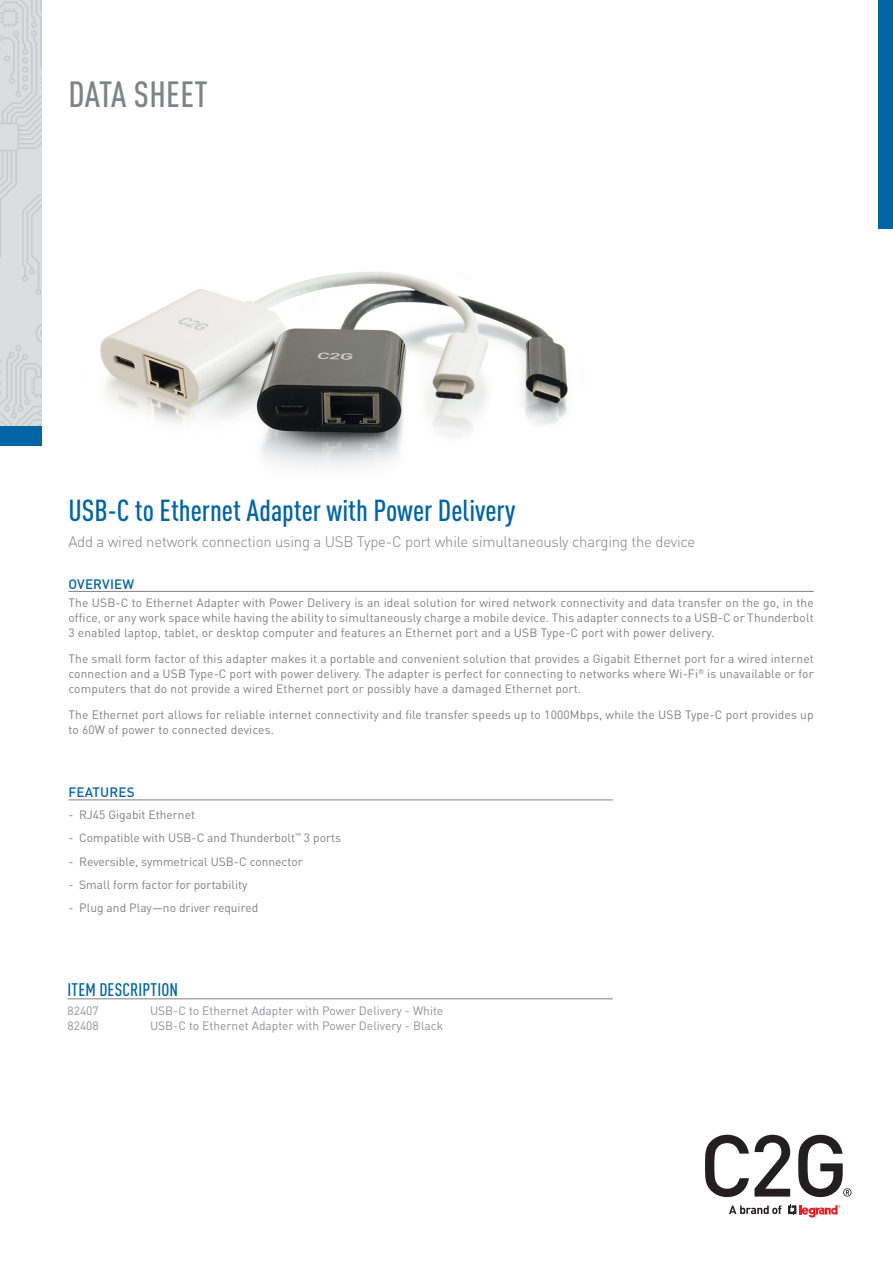
<style>
.page{position:relative;width:893px;height:1263px;background:#fff}
.page>*{position:absolute;margin:0;border:0;box-sizing:border-box;transform-origin:0 0}
.t1{font:500 condensed 36px "DIN Pro";letter-spacing:.01em;color:#808285}
.Product_Header{font:500 condensed 30px "DIN Pro";color:#0065a4}
.Characteristics_Sect{font:500 condensed 18px "DIN Pro";letter-spacing:.01em;color:#0065a4}
.Product_Header-2{font:300 15px "DIN Pro";letter-spacing:-.015em;color:#808083}
.Characteristics_Sect-2{font:500 13.5px "DIN Pro";letter-spacing:.01em;color:#0065a4}
.Main_Body_Copy{font:12px/15px "DIN Pro";letter-spacing:.01em;color:#808083;text-align:justify}
.Header_Bullets{font:12px "DIN Pro";color:#808083}
.Item_Description_MSR{font:12px "DIN Pro";color:#919195}
</style>
<div class="page">
<div style="left:0;top:0;width:41px;height:445px;background:#dcdddf"></div>
<svg style="left:0;top:324px;width:41px;height:102px"></svg>
<svg style="left:0;top:0;width:41px;height:295px"></svg>
<div style="left:878px;top:0;width:15px;height:229px;background:#0065a4"></div>
<svg style="left:788px;top:1204px;width:52px;height:14px"></svg>
<svg style="left:729px;top:1205px;width:52px;height:9px"></svg>
<svg style="left:705px;top:1135px;width:85px;height:62px"></svg>
<svg style="left:798px;top:1135px;width:53px;height:62px"></svg>
<div style="left:0;top:426px;width:41px;height:19px;background:#0065a4"></div>
<hr style="left:68px;top:591px;width:746px;height:1px;background:#808083">
<hr style="left:68px;top:799px;width:545px;height:1px;background:#808083">
<hr style="left:68px;top:998px;width:545px;height:1px;background:#808083">
<img style="left:100px;top:271px;width:468px;height:197px">
<h1 class="t1" style="left:68px;top:73px;width:141px">DATA SHEET</h1>
<p class="Product_Header" style="left:68px;top:492px;width:449px">USB-C to Ethernet Adapter with Power Delivery</p>
<p class="Product_Header-2" style="left:68px;top:531px;width:628px">Add a wired network connection using a USB Type-C port while simultaneously charging the device</p>
<p class="Characteristics_Sect-2" style="left:69px;top:575px;width:67px">OVERVIEW</p>
<p class="Main_Body_Copy" style="left:68px;top:595px;width:747px">The USB-C to Ethernet Adapter with Power Delivery is an ideal solution for wired network connectivity and data transfer on the go, in the office, or any work space while having the ability to simultaneously charge a mobile device. This adapter connects to a USB-C or Thunderbolt 3 enabled laptop, tablet, or desktop computer and features an Ethernet port and a USB Type-C port with power delivery.</p>
<p class="Main_Body_Copy" style="left:68px;top:651px;width:747px">The small form factor of this adapter makes it a portable and convenient solution that provides a Gigabit Ethernet port for a wired internet connection and a USB Type-C port with power delivery. The adapter is perfect for connecting to networks where Wi-Fi<sup>®</sup> is unavailable or for computers that do not provide a wired Ethernet port or possibly have a damaged Ethernet port.</p>
<p class="Main_Body_Copy" style="left:68px;top:707px;width:747px">The Ethernet port allows for reliable internet connectivity and file transfer speeds up to 1000Mbps, while the USB Type-C port provides up to 60W of power to connected devices.</p>
<p class="Characteristics_Sect-2" style="left:69px;top:783px;width:68px">FEATURES</p>
<p class="Header_Bullets" style="left:68px;top:806px;width:128px">- RJ45 Gigabit Ethernet</p>
<p class="Header_Bullets" style="left:68px;top:830px;width:274px">- Compatible with USB-C and Thunderbolt<sup>™</sup> 3 ports</p>
<p class="Header_Bullets" style="left:68px;top:853px;width:236px">- Reversible, symmetrical USB-C connector</p>
<p class="Header_Bullets" style="left:68px;top:876px;width:180px">- Small form factor for portability</p>
<p class="Header_Bullets" style="left:68px;top:900px;width:191px">- Plug and Play—no driver required</p>
<p class="Characteristics_Sect" style="left:68px;top:979px;width:112px">ITEM DESCRIPTION</p>
<p class="Item_Description_MSR" style="left:68px;top:1002px;width:33px">82407</p>
<p class="Item_Description_MSR" style="left:150px;top:1002px;width:295px">USB-C to Ethernet Adapter with Power Delivery - White</p>
<p class="Item_Description_MSR" style="left:68px;top:1017px;width:33px">82408</p>
<p class="Item_Description_MSR" style="left:150px;top:1017px;width:295px">USB-C to Ethernet Adapter with Power Delivery - Black</p>
</div>
